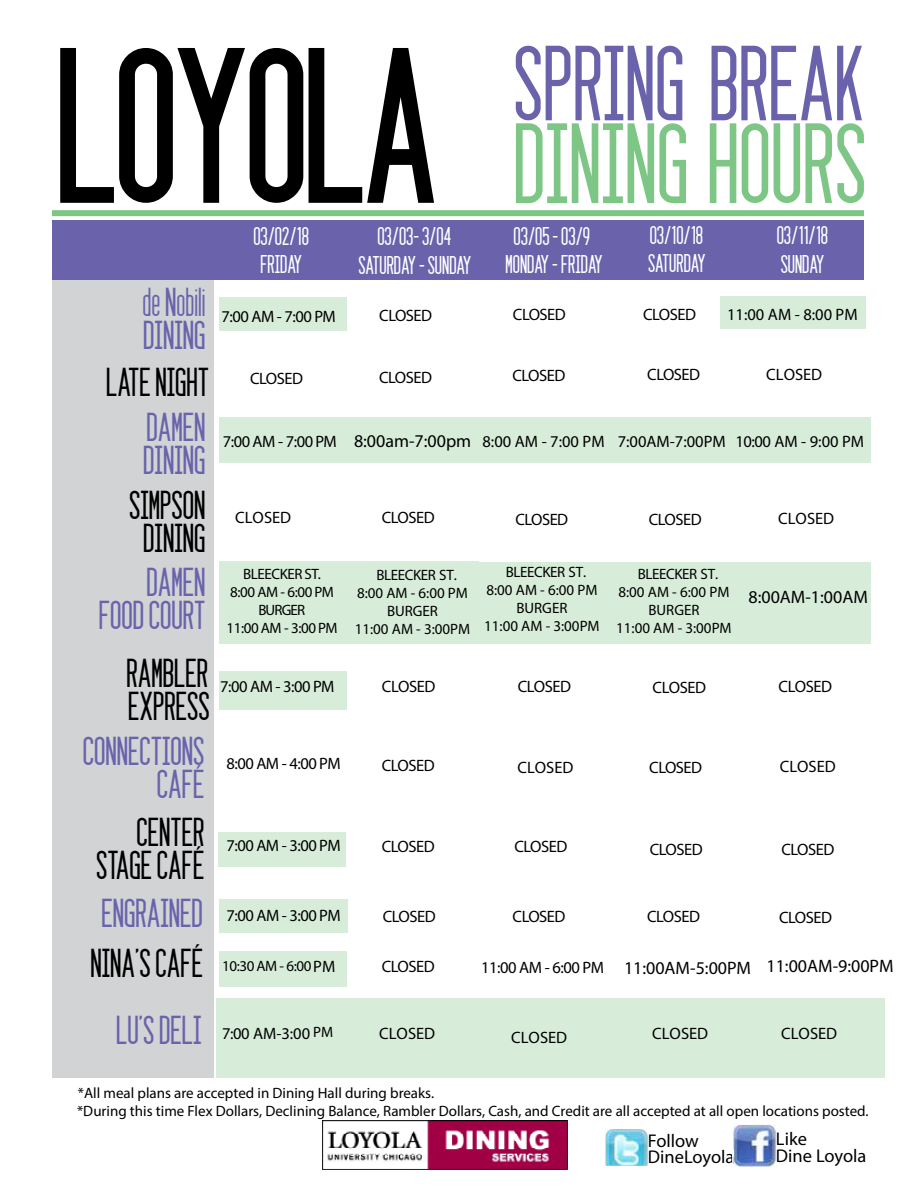
<style>
.page{position:relative;width:918px;height:1188px;background:#fff}
.page>*{position:absolute;margin:0;border:0;box-sizing:border-box;transform-origin:0 0}
.t1{font:177px "seattlesans";letter-spacing:-.01em;color:#000}
.t2{font:93px "seattlesans";color:#7dc685}
.t3{font:87px "seattlesans";color:#6a63ac}
.t4{font:33px/33px "seattlesans";color:#6a63ac}
.t5{font:33px/33px "seattlesans";color:#000;text-align:center}
.t6{font:21px/28.5px "seattlesans";color:#fff;text-align:center}
.t7{font:18.45px/16.8px "Myriad Pro";color:#000}
.t8{font:18px "Myriad Pro";color:#000}
.t9{font:16.5px "Myriad Pro";letter-spacing:-.03em;color:#000}
.t10{font:16.5px "Myriad Pro";color:#000}
.t11{font:15px/18px "Myriad Pro";color:#000;text-align:center}
.t12{font:15px/18px "Myriad Pro";letter-spacing:-.025em;color:#000;text-align:center}
.s1{font-size:16.5px}
</style>
<div class="page">
<div style="left:720px;top:296px;width:145px;height:32px;background:#d7edd9"></div>
<div style="left:218px;top:832px;width:128px;height:35px;background:#d7edd9"></div>
<div style="left:220px;top:671px;width:127px;height:39px;background:#d7edd9"></div>
<div style="left:477px;top:562px;width:394px;height:82px;background:#d7edd9"></div>
<div style="left:216px;top:998px;width:669px;height:80px;background:#d7edd9"></div>
<div style="left:36px;top:236px;width:178px;height:842px;background:#d1d3d4"></div>
<div style="left:220px;top:418px;width:651px;height:45px;background:#d7edd9"></div>
<div style="left:220px;top:951px;width:127px;height:35px;background:#d7edd9"></div>
<div style="left:220px;top:297px;width:127px;height:34px;background:#d7edd9"></div>
<svg style="left:60px;top:48px;width:374px;height:155px"></svg>
<div style="left:51px;top:210px;width:813px;height:6px;background:#7dc685"></div>
<div style="left:0;top:220px;width:864px;height:60px;background:#6a63ac"></div>
<img style="left:322px;top:1120px;width:245px;height:50px">
<img style="left:605px;top:1129px;width:43px;height:37px">
<img style="left:733px;top:1125px;width:43px;height:42px">
<svg style="left:733px;top:1150px;width:1px;height:14px"></svg>
<div style="left:0;top:155px;width:51px;height:1033px;background:#fff"></div>
<div style="left:220px;top:561px;width:259px;height:83px;background:#d7edd9"></div>
<div style="left:220px;top:899px;width:128px;height:34px;background:#d7edd9"></div>
<h1 class="t1" style="left:57px;top:-1px;width:383px">LOYOLA</h1>
<h3 class="t3" style="left:513px;top:21px;width:353px">SPRING BREAK</h3>
<h2 class="t2" style="left:513px;top:97px;width:355px">DINING HOURS</h2>
<h3 class="t4" style="left:143px;top:284px;width:64px">de Nobili<br>DINING</h3>
<h3 class="t5" style="left:106px;top:365px;width:105px">LATE NIGHT</h3>
<h3 class="t4" style="left:143px;top:409px;width:64px">DAMEN<br>DINING</h3>
<h3 class="t5" style="left:129px;top:488px;width:78px">SIMPSON<br>DINING</h3>
<h3 class="t4" style="left:99px;top:564px;width:108px;text-align:right">DAMEN<br>FOOD COURT</h3>
<h3 class="t5" style="left:127px;top:655px;width:85px;text-align:left">RAMBLER<br>EXPRESS</h3>
<h3 class="t4" style="left:83px;top:734px;width:123px;text-align:right">CONNECTIONS<br>CAFÉ</h3>
<h3 class="t5" style="left:96px;top:814px;width:110px;text-align:right">CENTER<br>STAGECAFÉ</h3>
<h3 class="t4" style="left:101px;top:895px;width:103px">ENGRAINED</h3>
<h3 class="t5" style="left:90px;top:945px;width:114px">NINA’S CAFÉ</h3>
<p class="t6" style="left:253px;top:221px;width:57px">03/02/18<br>FRIDAY</p>
<p class="t6" style="left:358px;top:221px;width:115px">03/03- 3/04<br>SATURDAY - SUNDAY</p>
<p class="t6" style="left:648px;top:220px;width:59px;text-align:left">03/10/18<br>SATURDAY</p>
<p class="t6" style="left:777px;top:220px;width:53px;text-align:left">03/11/18<br>SUNDAY</p>
<p class="t6" style="left:506px;top:221px;width:99px">03/05 - 03/9<br>MONDAY - FRIDAY</p>
<p class="t9" style="left:513px;top:305px;width:54px">CLOSED</p>
<p class="t9" style="left:643px;top:304px;width:54px">CLOSED</p>
<p class="t9" style="left:727px;top:304px;width:132px">11:00 AM - 8:00 PM</p>
<p class="t9" style="left:222px;top:306px;width:116px">7:00 AM - 7:00 PM</p>
<p class="t9" style="left:379px;top:305px;width:54px">CLOSED</p>
<p class="t9" style="left:250px;top:368px;width:54px">CLOSED</p>
<p class="t9" style="left:379px;top:367px;width:54px">CLOSED</p>
<p class="t9" style="left:513px;top:365px;width:54px">CLOSED</p>
<p class="t9" style="left:647px;top:365px;width:54px">CLOSED</p>
<p class="t9" style="left:766px;top:365px;width:57px">CLOSED</p>
<p class="t9" style="left:223px;top:431px;width:116px">7:00 AM - 7:00 PM</p>
<p class="t8" style="left:354px;top:430px;width:119px">8:00am-7:00pm</p>
<p class="t10" style="left:483px;top:431px;width:245px">8:00 AM - 7:00 PM 7:00AM-7:00PM</p>
<p class="t9" style="left:735px;top:431px;width:130px">10:00 AM - 9:00 PM</p>
<p class="t9" style="left:235px;top:507px;width:57px">CLOSED</p>
<p class="t9" style="left:778px;top:509px;width:57px">CLOSED</p>
<p class="t9" style="left:382px;top:507px;width:54px">CLOSED</p>
<p class="t9" style="left:649px;top:509px;width:54px">CLOSED</p>
<p class="t9" style="left:515px;top:509px;width:54px">CLOSED</p>
<p class="t12" style="left:227px;top:565px;width:113px">BLEECKER ST.<br>8:00 AM - 6:00 PM<br>BURGER<br>11:00 AM - 3:00 PM</p>
<p class="t11" style="left:484px;top:563px;width:117px">BLEECKER ST.<br>8:00 AM - 6:00 PM<br>BURGER<br>11:00 AM - 3:00PM</p>
<p class="t11" style="left:355px;top:566px;width:117px">BLEECKER ST.<br>8:00 AM - 6:00 PM<br>BURGER<br>11:00 AM - 3:00PM</p>
<p class="t11" style="left:616px;top:565px;width:117px">BLEECKER ST.<br>8:00 AM - 6:00 PM<br>BURGER<br>11:00 AM - 3:00PM</p>
<p class="t8" style="left:748px;top:586px;width:121px">8:00AM-1:00AM</p>
<p class="t9" style="left:220px;top:676px;width:116px">7:00 AM - 3:00 PM</p>
<p class="t9" style="left:382px;top:677px;width:55px">CLOSED</p>
<p class="t9" style="left:518px;top:677px;width:55px">CLOSED</p>
<p class="t9" style="left:653px;top:677px;width:55px">CLOSED</p>
<p class="t9" style="left:779px;top:677px;width:55px">CLOSED</p>
<p class="t9" style="left:227px;top:753px;width:116px">8:00 AM - 4:00 PM</p>
<p class="t9" style="left:382px;top:755px;width:54px">CLOSED</p>
<p class="t9" style="left:649px;top:757px;width:54px">CLOSED</p>
<p class="t9" style="left:517px;top:757px;width:57px">CLOSED</p>
<p class="t9" style="left:780px;top:756px;width:57px">CLOSED</p>
<p class="t9" style="left:227px;top:836px;width:116px">7:00 AM - 3:00 PM</p>
<p class="t9" style="left:382px;top:836px;width:54px">CLOSED</p>
<p class="t9" style="left:650px;top:839px;width:54px">CLOSED</p>
<p class="t9" style="left:781px;top:839px;width:54px">CLOSED</p>
<p class="t9" style="left:514px;top:836px;width:54px">CLOSED</p>
<p class="t9" style="left:227px;top:905px;width:116px">7:00 AM - 3:00 PM</p>
<p class="t9" style="left:383px;top:906px;width:54px">CLOSED</p>
<p class="t9" style="left:513px;top:906px;width:54px">CLOSED</p>
<p class="t9" style="left:647px;top:906px;width:54px">CLOSED</p>
<p class="t9" style="left:779px;top:907px;width:54px">CLOSED</p>
<p class="t11" style="left:222px;top:957px;width:115px">10:30AM - 6:00<span class="s1">PM</span></p>
<p class="t9" style="left:382px;top:956px;width:54px">CLOSED</p>
<p class="t9" style="left:481px;top:957px;width:124px">11:00 AM - 6:00 PM</p>
<p class="t8" style="left:624px;top:956px;width:128px">11:00AM-5:00PM</p>
<p class="t8" style="left:766px;top:955px;width:128px">11:00AM-9:00PM</p>
<h3 class="t4" style="left:116px;top:1012px;width:87px">LU’S DELI</h3>
<p class="t11" style="left:313px;top:1023px;width:22px">PM</p>
<p class="t9" style="left:222px;top:1023px;width:90px">7:00 AM-3:00</p>
<p class="t9" style="left:379px;top:1023px;width:57px">CLOSED</p>
<p class="t9" style="left:511px;top:1028px;width:57px">CLOSED</p>
<p class="t9" style="left:652px;top:1023px;width:57px">CLOSED</p>
<p class="t9" style="left:781px;top:1023px;width:57px">CLOSED</p>
<p class="t11" style="left:78px;top:1084px;width:358px">*All meal plans are accepted in Dining Hall during breaks.</p>
<p class="t11" style="left:77px;top:1102px;width:793px">*During this time Flex Dollars, Declining Balance, Rambler Dollars, Cash, and Credit are all accepted at all open locations posted.</p>
<p class="t7" style="left:648px;top:1132px;width:88px">Follow<br>DineLoyola</p>
<p class="t7" style="left:776px;top:1130px;width:92px">Like<br>Dine Loyola</p>
</div>
